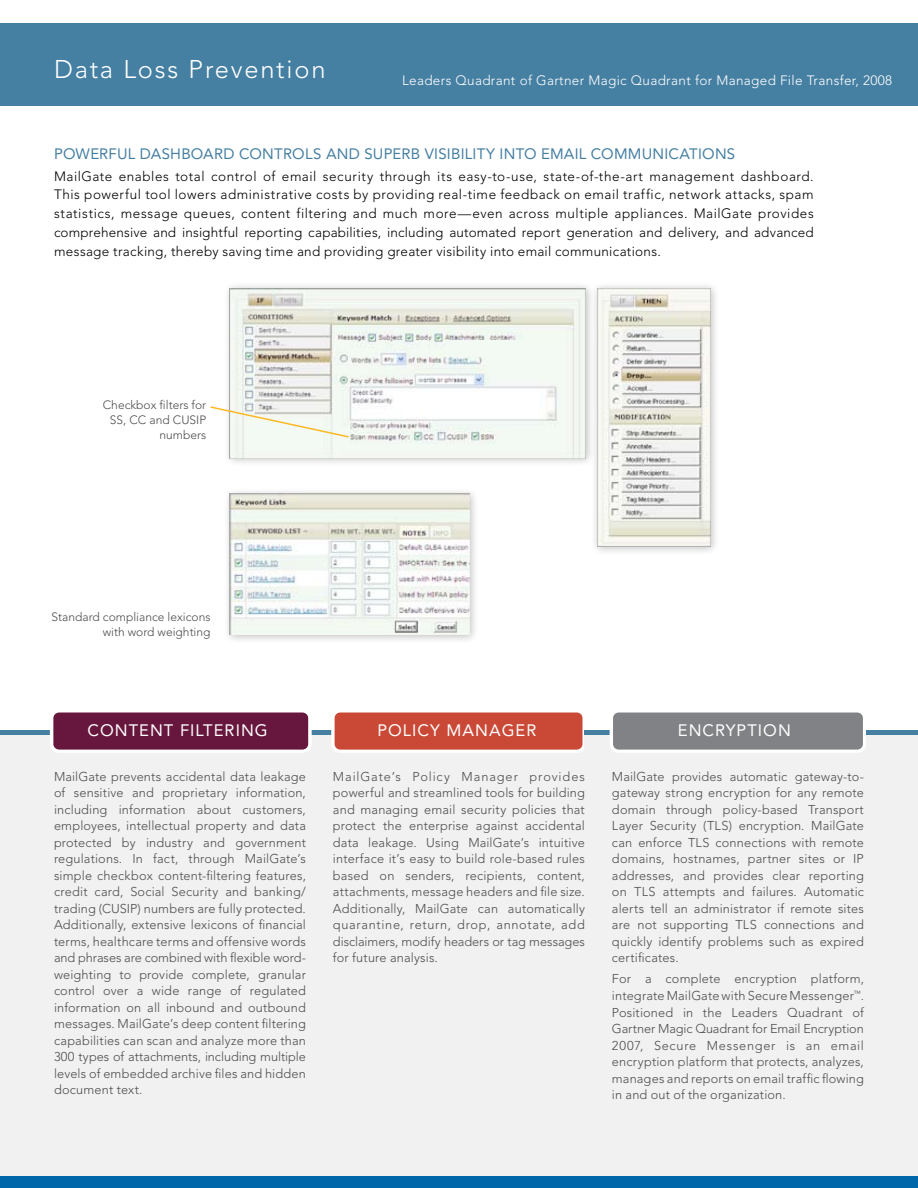
<style>
.page{position:relative;width:918px;height:1188px;background:#fff}
.page>*{position:absolute;margin:0;border:0;box-sizing:border-box;transform-origin:0 0}
.t1{font:300 25.5px "Avenir LT Std";letter-spacing:.07em;color:#fff}
.t2{font:16.5px "Avenir LT Std";letter-spacing:.06em;color:#fff}
.t3{font:15px "Avenir";letter-spacing:.015em;color:#457fa2}
.t4{font:300 13.5px/18.8px "Avenir LT Std";letter-spacing:.02em;color:#000;text-align:justify}
.t5{font:300 13.5px "Avenir";letter-spacing:.025em;color:#fff}
.t6{font:300 12.75px/16.5px "Avenir LT Std";letter-spacing:.015em;color:#4d4d4f;text-align:justify}
.t7{font:300 12px/15px "Avenir LT Std";color:#4d4d4f;text-align:right}
</style>
<div class="page">
<div style="left:0;top:730px;width:918px;height:458px;background:#f1f1f2"></div>
<div style="left:0;top:730px;width:918px;height:5px;background:#457fa2"></div>
<div style="left:0;top:23px;width:918px;height:83px;background:#457fa2"></div>
<div style="left:52px;top:711px;width:258px;height:40px;background:#67173d;border-radius:7px"></div>
<div style="left:50px;top:709px;width:262px;height:44px;border:3px solid #fff;border-radius:7px"></div>
<svg style="left:331px;top:712px;width:253px;height:41px;background:#cf5e4d"></svg>
<svg style="left:610px;top:712px;width:255px;height:41px;background:#8e9093"></svg>
<div style="left:223px;top:281px;width:372px;height:187px;background:#000;opacity:.25"></div>
<img style="left:230px;top:288px;width:355px;height:170px">
<div style="left:590px;top:281px;width:130px;height:274px;background:#000;opacity:.25"></div>
<img style="left:598px;top:288px;width:113px;height:258px">
<div style="left:223px;top:487px;width:256px;height:157px;background:#000;opacity:.25"></div>
<img style="left:230px;top:494px;width:240px;height:141px">
<svg style="left:210px;top:405px;width:140px;height:34px"></svg>
<div style="left:0;top:1176px;width:918px;height:12px;background:#0067ab"></div>
<h1 class="t1" style="left:54px;top:54px;width:273px">Data Loss Prevention</h1>
<p class="t5" style="left:402px;top:73px;width:492px">Leaders Quadrant of Gartner Magic Quadrant for Managed File Transfer, 2008</p>
<p class="t3" style="left:54px;top:145px;width:65px">POWERFUL</p>
<p class="t3" style="left:140px;top:145px;width:12px">DASHBOA</p>
<p class="t3" style="left:214px;top:145px;width:37px">RD CONT</p>
<p class="t3" style="left:283px;top:145px;width:20px">ROLS</p>
<p class="t3" style="left:326px;top:145px;width:13px">AND</p>
<p class="t3" style="left:364px;top:145px;width:78px">SU PERB VISIBILITY</p>
<p class="t3" style="left:500px;top:145px;width:10px">INTO</p>
<p class="t3" style="left:541px;top:145px;width:10px">EMAIL</p>
<p class="t3" style="left:591px;top:145px;width:12px">COMMUNICATIONS</p>
<p class="t4" style="left:54px;top:167px;width:761px">MailGate enables total control of email security through its easy-to-use, state-of-the-art management dashboard.<br>This powerful tool lowers administrative costs by providing real-time feedback on email traffic, network attacks, spam statistics, message queues, content filtering and much more—even across multiple appliances. MailGate provides comprehensive and insightful reporting capabilities, including automated report generation and delivery, and advanced message tracking, thereby saving time and providing greater visibility into email communications.</p>
<p class="t7" style="left:103px;top:397px;width:105px">Checkbox filters for<br>SS, CC and CUSIP numbers</p>
<p class="t7" style="left:52px;top:609px;width:160px">Standard compliance lexicons with word weighting</p>
<p class="t2" style="left:87px;top:721px;width:40px">CONTENT</p>
<p class="t2" style="left:180px;top:721px;width:26px">FILTER</p>
<p class="t2" style="left:236px;top:721px;width:19px">ING</p>
<p class="t2" style="left:377px;top:721px;width:137px">POLICY MANAGER</p>
<p class="t2" style="left:678px;top:721px;width:111px">ENCRYPTION</p>
<p class="t6" style="left:54px;top:768px;width:254px">MailGate prevents accidental data leakage of sensitive and proprietary information, including information about customers, employees, intellectual property and data protected by industry and government regulations. In fact, through MailGate’s simple checkbox content-filtering features, credit card, Social Security and banking/ trading (CUSIP) numbers are fully protected.<br>Additionally, extensive lexicons of financial terms, healthcare terms and offensive words and phrases are combined with flexible word&shy;weighting to provide complete, granular control over a wide range of regulated information on all inbound and outbound messages. MailGate’s deep content filtering capabilities can scan and analyze more than 300 types of attachments, including multiple levels of embedded archive files and hidden document text.</p>
<p class="t6" style="left:333px;top:768px;width:253px">MailGate’s Policy Manager provides powerful and streamlined tools for building and managing email security policies that protect the enterprise against accidental data leakage. Using MailGate’s intuitive interface it’s easy to build role-based rules based on senders, recipients, content, attachments, message headers and file size.<br>Additionally, MailGate can automatically quarantine, return, drop, annotate, add disclaimers, modify headers or tag messages for future analysis.</p>
<p class="t6" style="left:612px;top:768px;width:254px">MailGate provides automatic gateway-to&shy;gateway strong encryption for any remote domain through policy-based Transport Layer Security (TLS) encryption. MailGate can enforce TLS connections with remote domains, hostnames, partner sites or IP addresses, and provides clear reporting on TLS attempts and failures. Automatic alerts tell an administrator if remote sites are not supporting TLS connections and quickly identify problems such as expired certificates.</p>
<p class="t6" style="left:612px;top:971px;width:254px">For a complete encryption platform, integrate MailGate with Secure Messenger<sup>™</sup>.<br>Positioned in the Leaders Quadrant of Gartner Magic Quadrant for Email Encryption 2007, Secure Messenger is an email encryption platform that protects, analyzes, manages and reports on email traffic flowing in and out of the organization.</p>
</div>
